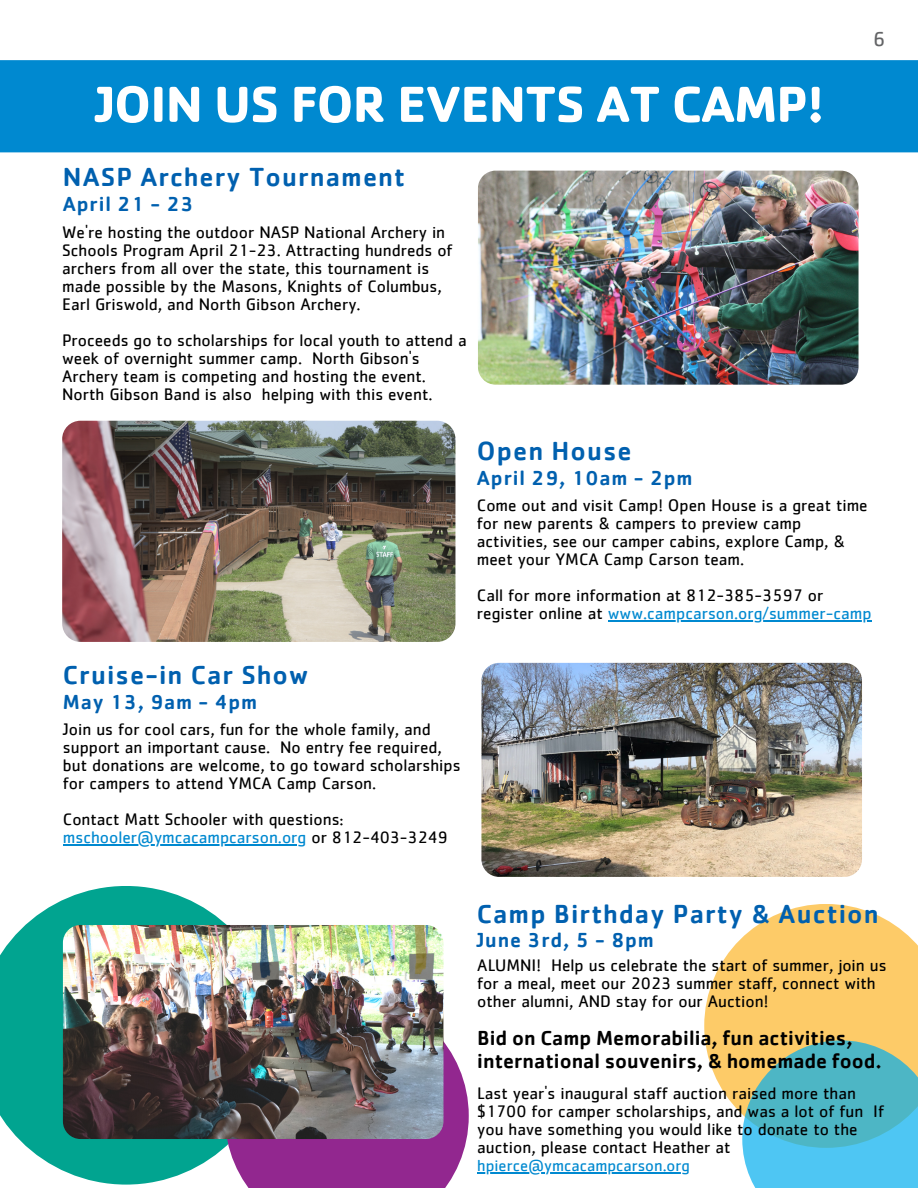
<style>
.page{position:relative;width:918px;height:1188px;background:#fff}
.page>*{position:absolute;margin:0;border:0;box-sizing:border-box;transform-origin:0 0}
.t1{font:700 52.5px "Cachet";letter-spacing:-.015em;color:#fff}
.t2{font:500 27px "Cachet";letter-spacing:.04em;color:#0060af}
.t3{font:500 21px/22.5px "Cachet";color:#000}
.t4{font:500 21px "Cachet";letter-spacing:.04em;color:#0060af}
.t5{font:21px "Cachet";color:#636466}
.t6{font:17.25px/18px "Cachet";color:#000}
.t7{font:16.5px "Cachet";color:#0089d0}
.s1{color:#0089d0}
</style>
<div class="page">
<img style="left:481px;top:663px;width:381px;height:214px;border-radius:18px">
<img style="left:62px;top:421px;width:393px;height:221px;border-radius:18px">
<svg style="left:0;top:886px;width:227px;height:299px;fill:#01a490"></svg>
<div style="left:0;top:60px;width:918px;height:92px;background:#0089d0"></div>
<img style="left:478px;top:171px;width:381px;height:214px;border-radius:18px">
<hr style="left:63px;top:844px;width:243px;height:1px;background:#0089d0">
<svg style="left:704px;top:904px;width:214px;height:210px;fill:#fdcb68"></svg>
<svg style="left:742px;top:1040px;width:176px;height:148px;background:#63beca"></svg>
<svg style="left:225px;top:1042px;width:244px;height:146px;background:#9e409b"></svg>
<img style="left:63px;top:925px;width:381px;height:214px;border-radius:18px">
<hr style="left:477px;top:1173px;width:213px;height:1px;background:#0089d0">
<hr style="left:608px;top:620px;width:264px;height:2px;background:#0089d0">
<h1 class="t1" style="left:96px;top:70px;width:730px">JOIN US FOR EVENTS AT CAMP!</h1>
<h2 class="t2" style="left:63px;top:159px;width:344px">NASP Archery Tournament</h2>
<p class="t4" style="left:63px;top:190px;width:132px">April 21 - 23</p>
<p class="t6" style="left:62px;top:224px;width:392px">We're hosting the outdoor NASP National Archery in Schools Program April 21-23. Attracting hundreds of archers from all over the state, this tournament is made possible by the Masons, Knights of Columbus, Earl Griswold, and North Gibson Archery.</p>
<p class="t6" style="left:62px;top:332px;width:406px">Proceeds go to scholarships for local youth to attend a week of overnight summer camp. North Gibson's Archery team is competing and hosting the event.<br>North Gibson Band is also helping with this event.</p>
<p class="t5" style="left:874px;top:29px;width:14px">6</p>
<h2 class="t2" style="left:63px;top:657px;width:247px">Cruise-in Car Show</h2>
<p class="t4" style="left:63px;top:688px;width:196px">May 13, 9am - 4pm</p>
<p class="t6" style="left:63px;top:721px;width:399px">Join us for cool cars, fun for the whole family, and support an important cause. No entry fee required, but donations are welcome, to go toward scholarships for campers to attend YMCA Camp Carson.</p>
<p class="t6" style="left:63px;top:811px;width:386px">Contact Matt Schooler with questions: <span class="s1">mschooler@ymcacampcarson.org</span> or 812-403-3249</p>
<h2 class="t2" style="left:477px;top:433px;width:156px">Open House</h2>
<p class="t4" style="left:477px;top:464px;width:217px">April 29, 10am - 2pm</p>
<p class="t6" style="left:477px;top:497px;width:392px">Come out and visit Camp! Open House is a great time for new parents &amp; campers to preview camp activities, see our camper cabins, explore Camp, &amp; meet your YMCA Camp Carson team.</p>
<p class="t6" style="left:477px;top:587px;width:396px">Call for more information at 812-385-3597 or register online at <span class="s1">www.campcarson.org/summer-camp</span></p>
<h2 class="t2" style="left:477px;top:896px;width:403px">Camp Birthday Party &amp; Auction</h2>
<p class="t4" style="left:477px;top:927px;width:179px">June 3rd, 5 - 8pm</p>
<p class="t6" style="left:477px;top:957px;width:411px">ALUMNI! Help us celebrate the start of summer, join us for a meal, meet our 2023 summer staff, connect with other alumni, AND stay for our Auction!</p>
<p class="t3" style="left:477px;top:1026px;width:406px">Bid on Camp Memorabilia, fun activities, international souvenirs, &amp; homemade food.</p>
<p class="t6" style="left:477px;top:1085px;width:408px">Last year's inaugural staff auction raised more than $1700 for camper scholarships, and was a lot of fun If you have something you would like to donate to the auction, please contact Heather at</p>
<p class="t7" style="left:477px;top:1158px;width:214px">hpierce@ymcacampcarson.org</p>
</div>
